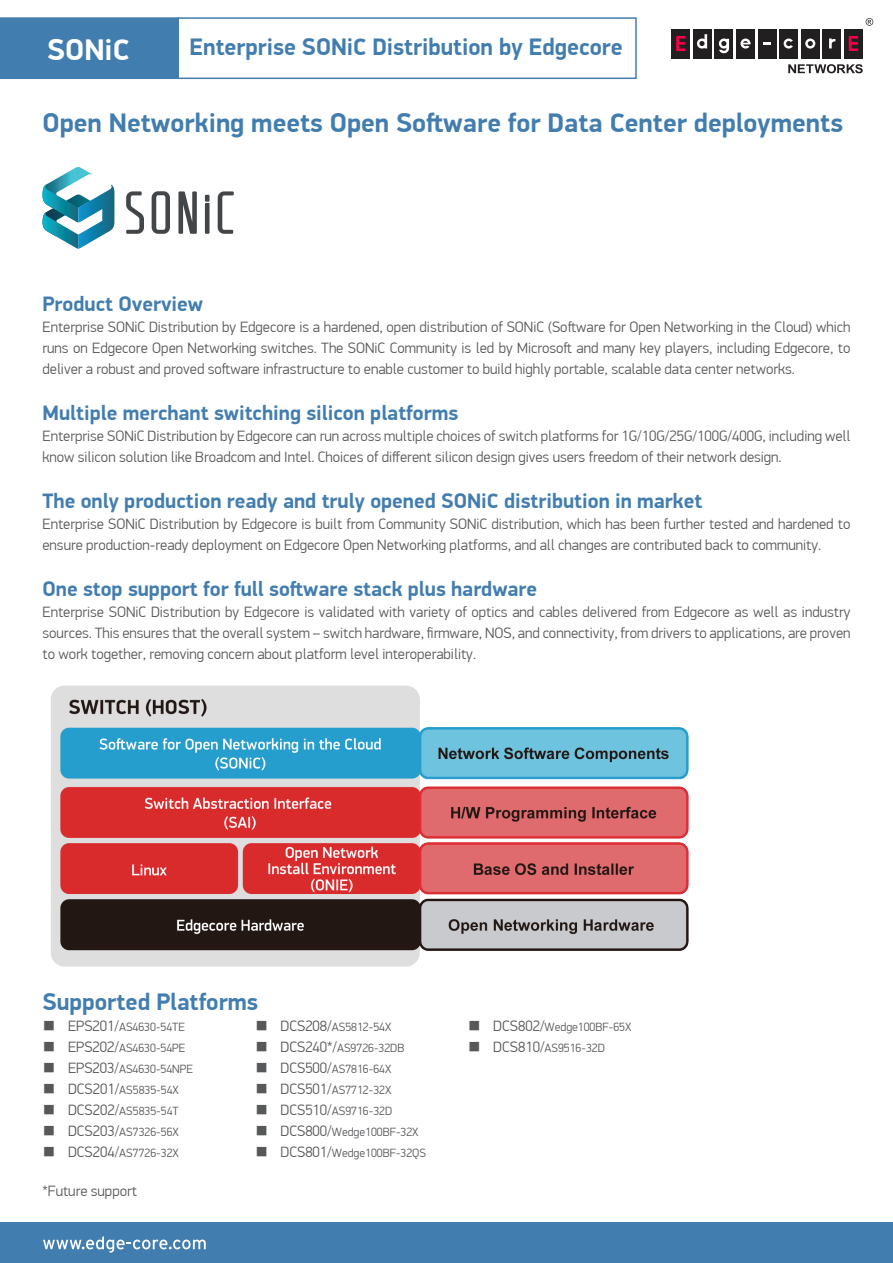
<style>
.page{position:relative;width:893px;height:1263px;background:#fff}
.page>*{position:absolute;margin:0;border:0;box-sizing:border-box;transform-origin:0 0}
.t1{font:700 30px "PF Din Display Pro";color:#fff}
.t2{font:700 27px "PF Din Display Pro";color:#427daf}
.t3{font:700 24px "PF Din Display Pro";color:#427daf}
.t4{font:700 21px "PF Din Display Pro";color:#427daf}
.t5{font:300 15px/21px "PF Din Display Pro";color:#57585a;text-align:justify}
.t6{font:300 12px "PF Din Display Pro";color:#57585a}
.s1{font-size:15px}
</style>
<div class="page">
<div style="left:0;top:1223px;width:893px;height:40px;background:#427daf"></div>
<svg style="left:43px;top:1236px;width:163px;height:17px"></svg>
<svg style="left:126px;top:191px;width:18px;height:43px"></svg>
<svg style="left:152px;top:191px;width:18px;height:43px"></svg>
<svg style="left:178px;top:191px;width:19px;height:43px"></svg>
<svg style="left:205px;top:195px;width:5px;height:7px"></svg>
<div style="left:205px;top:203px;width:5px;height:31px;background:#434648"></div>
<svg style="left:218px;top:191px;width:16px;height:43px"></svg>
<svg style="left:42px;top:167px;width:72px;height:82px"></svg>
<div style="left:671px;top:29px;width:19px;height:29px;background:#221f21"></div>
<div style="left:693px;top:29px;width:19px;height:29px;background:#221f21"></div>
<div style="left:715px;top:29px;width:18px;height:29px;background:#221f21"></div>
<div style="left:736px;top:29px;width:19px;height:29px;background:#221f21"></div>
<div style="left:758px;top:29px;width:18px;height:29px;background:#221f21"></div>
<div style="left:779px;top:29px;width:19px;height:29px;background:#221f21"></div>
<div style="left:801px;top:29px;width:19px;height:29px;background:#221f21"></div>
<div style="left:823px;top:29px;width:18px;height:29px;background:#221f21"></div>
<svg style="left:676px;top:36px;width:9px;height:15px"></svg>
<div style="left:844px;top:29px;width:19px;height:29px;background:#221f21"></div>
<svg style="left:849px;top:36px;width:9px;height:15px"></svg>
<svg style="left:764px;top:42px;width:7px;height:3px"></svg>
<svg style="left:697px;top:34px;width:10px;height:15px"></svg>
<svg style="left:805px;top:39px;width:10px;height:10px"></svg>
<svg style="left:829px;top:39px;width:6px;height:9px"></svg>
<svg style="left:784px;top:39px;width:9px;height:10px"></svg>
<svg style="left:719px;top:39px;width:10px;height:14px"></svg>
<svg style="left:788px;top:64px;width:75px;height:9px"></svg>
<svg style="left:740px;top:39px;width:11px;height:10px"></svg>
<svg style="left:866px;top:18px;width:7px;height:8px"></svg>
<div style="left:0;top:17px;width:179px;height:62px;background:#427daf;border:2px solid #427daf"></div>
<div style="left:177px;top:17px;width:460px;height:62px;border:2px solid #427daf"></div>
<img style="left:51px;top:685px;width:638px;height:282px">
<h1 class="t1" style="left:47px;top:31px;width:84px">SONiC</h1>
<h3 class="t3" style="left:190px;top:33px;width:435px">Enterprise SONiC Distribution by Edgecore</h3>
<h2 class="t2" style="left:43px;top:106px;width:802px">Open Networking meets Open Soſtware for Data Center deployments</h2>
<h3 class="t4" style="left:43px;top:291px;width:162px">Product Overview</h3>
<p class="t5" style="left:43px;top:316px;width:809px">Enterprise SONiC Distribution by Edgecore is a hardened, open distribution of SONiC (Soſtware for Open Networking in the Cloud) which runs on Edgecore Open Networking switches. The SONiC Community is led by Microsoſt and many key players, including Edgecore, to deliver a robust and proved soſtware infrastructure to enable customer to build highly portable, scalable data center networks.</p>
<h3 class="t4" style="left:43px;top:400px;width:417px">Multiple merchant switching silicon platforms</h3>
<p class="t5" style="left:43px;top:425px;width:809px">Enterprise SONiC Distribution by Edgecore can run across multiple choices of switch platforms for 1G/10G/25G/100G/400G, including well know silicon solution like Broadcom and Intel. Choices of different silicon design gives users freedom of their network design.</p>
<h3 class="t4" style="left:43px;top:488px;width:661px">The only production ready and truly opened SONiC distribution in market</h3>
<p class="t5" style="left:43px;top:514px;width:809px">Enterprise SONiC Distribution by Edgecore is built from Community SONiC distribution, which has been further tested and hardened to ensure production-ready deployment on Edgecore Open Networking platforms, and all changes are contributed back to community.</p>
<h3 class="t4" style="left:43px;top:576px;width:496px">One stop support for full soſtware stack plus hardware</h3>
<p class="t5" style="left:43px;top:602px;width:809px">Enterprise SONiC Distribution by Edgecore is validated with variety of optics and cables delivered from Edgecore as well as industry sources. This ensures that the overall system – switch hardware, firmware, NOS, and connectivity, from drivers to applications, are proven to work together, removing concern about platform level interoperability.</p>
<h3 class="t3" style="left:43px;top:987px;width:217px">Supported Platforms</h3>
<p class="t6" style="left:43px;top:1020px;width:144px"><span class="s1">■ EPS201/</span>AS4630-54TE</p>
<p class="t6" style="left:255px;top:1020px;width:138px"><span class="s1">■ DCS208/</span>AS5812-54X</p>
<p class="t6" style="left:468px;top:1020px;width:165px"><span class="s1">■ DCS802/</span>Wedge100BF-65X</p>
<p class="t6" style="left:43px;top:1041px;width:144px"><span class="s1">■ EPS202/</span>AS4630-54PE</p>
<p class="t6" style="left:255px;top:1041px;width:151px"><span class="s1">■ DCS240*/</span>AS9726-32DB</p>
<p class="t6" style="left:468px;top:1041px;width:139px"><span class="s1">■ DCS810/</span>AS9516-32D</p>
<p class="t6" style="left:43px;top:1062px;width:152px"><span class="s1">■ EPS203/</span>AS4630-54NPE</p>
<p class="t6" style="left:255px;top:1062px;width:138px"><span class="s1">■ DCS500/</span>AS7816-64X</p>
<p class="t6" style="left:43px;top:1083px;width:138px"><span class="s1">■ DCS201/</span>AS5835-54X</p>
<p class="t6" style="left:255px;top:1083px;width:138px"><span class="s1">■ DCS501/</span>AS7712-32X</p>
<p class="t6" style="left:43px;top:1104px;width:138px"><span class="s1">■ DCS202/</span>AS5835-54T</p>
<p class="t6" style="left:255px;top:1104px;width:138px"><span class="s1">■ DCS510/</span>AS9716-32D</p>
<p class="t6" style="left:43px;top:1125px;width:138px"><span class="s1">■ DCS203/</span>AS7326-56X</p>
<p class="t6" style="left:255px;top:1125px;width:165px"><span class="s1">■ DCS800/</span>Wedge100BF-32X</p>
<p class="t6" style="left:43px;top:1146px;width:138px"><span class="s1">■ DCS204/</span>AS7726-32X</p>
<p class="t6" style="left:255px;top:1146px;width:172px"><span class="s1">■ DCS801/</span>Wedge100BF-32QS</p>
<p class="t5" style="left:43px;top:1181px;width:96px">*Future support</p>
</div>
